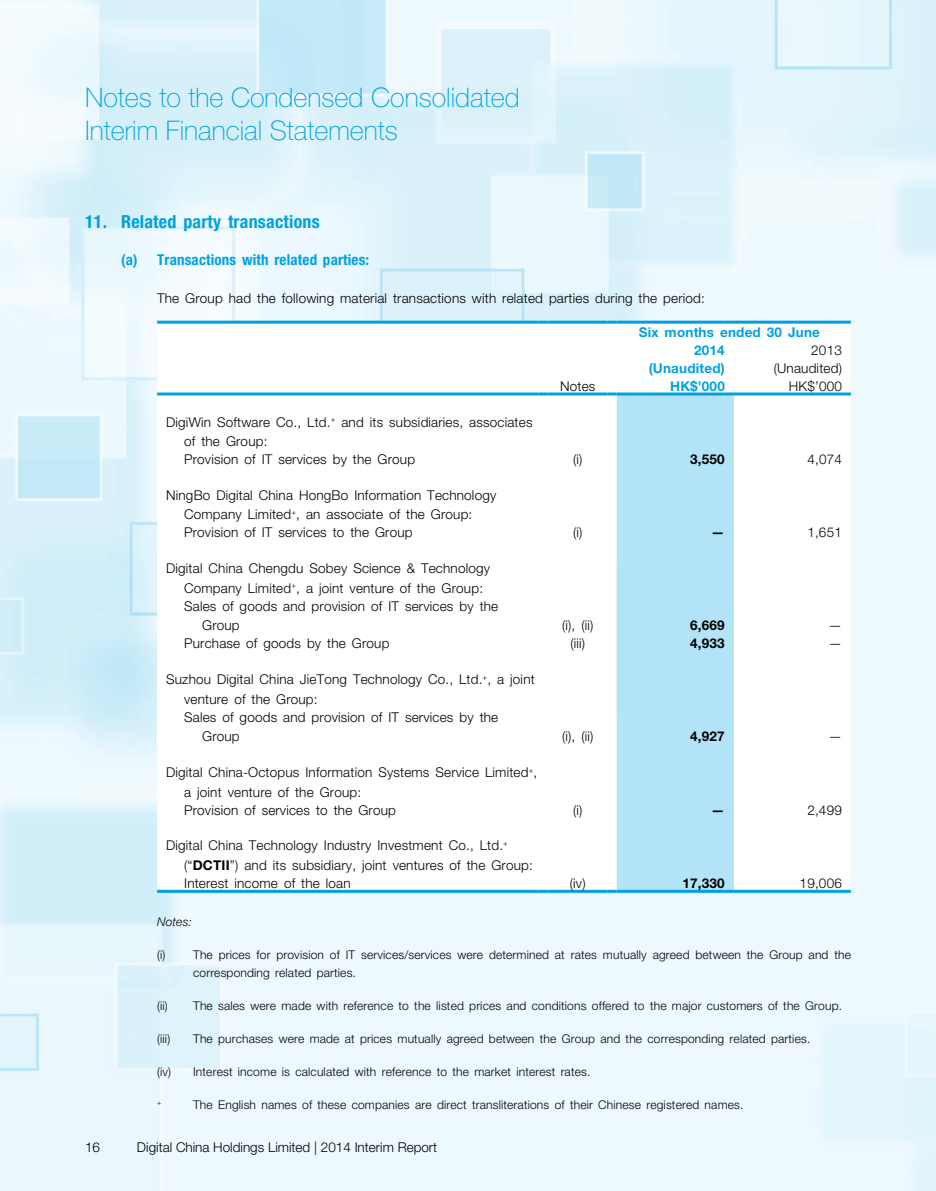
<style>
.page{position:relative;width:936px;height:1191px;background:#fff}
.page>*{position:absolute;margin:0;border:0;box-sizing:border-box;transform-origin:0 0}
.t1{font:100 27px/33px "Helvetica Neue LT Std";color:#00a1df}
.t2{font:700 condensed 18px "Helvetica Neue LT Std";letter-spacing:.01em;color:#00a1df}
.t3{font:700 condensed 15px "Helvetica Neue LT Std";letter-spacing:.01em;color:#00a1df}
.t4{font:300 13.5px/19.5px "Helvetica Neue LT Std";letter-spacing:.015em;color:#000}
.t5{font:700 13.5px/18px "Helvetica Neue LT Std";letter-spacing:.015em;color:#00a1df}
.t6{font:700 13.5px "Helvetica Neue LT Std";letter-spacing:.015em;color:#000}
.t7{font:300 12px/18px "Helvetica Neue LT Std";letter-spacing:.015em;color:#000}
.t8{font:italic 300 12px "Helvetica Neue LT Std";letter-spacing:.015em;color:#000}
.t9{font:300 7.05px "Helvetica Neue LT Std";color:#000}
.s1{font-weight:700}
</style>
<div class="page">
<img style="left:0;top:0;width:935px;height:1191px">
<svg style="left:157px;top:324px;width:693px;height:566px"></svg>
<div style="left:616px;top:395px;width:117px;height:495px;background:#b3e3f6"></div>
<hr style="left:157px;top:321px;width:381px;height:3px;background:#00a1df">
<svg style="left:538px;top:321px;width:9px;height:3px"></svg>
<hr style="left:547px;top:321px;width:60px;height:3px;background:#00a1df">
<svg style="left:607px;top:321px;width:9px;height:3px"></svg>
<hr style="left:616px;top:321px;width:108px;height:3px;background:#00a1df">
<svg style="left:724px;top:321px;width:9px;height:3px"></svg>
<hr style="left:733px;top:321px;width:108px;height:3px;background:#00a1df">
<svg style="left:841px;top:321px;width:9px;height:3px"></svg>
<hr style="left:157px;top:392px;width:381px;height:3px;background:#00a1df">
<svg style="left:538px;top:392px;width:9px;height:3px"></svg>
<hr style="left:547px;top:392px;width:60px;height:3px;background:#00a1df">
<svg style="left:607px;top:392px;width:9px;height:3px"></svg>
<hr style="left:616px;top:392px;width:108px;height:3px;background:#00a1df">
<svg style="left:724px;top:392px;width:9px;height:3px"></svg>
<hr style="left:733px;top:392px;width:108px;height:3px;background:#00a1df">
<svg style="left:841px;top:392px;width:9px;height:3px"></svg>
<hr style="left:157px;top:890px;width:381px;height:3px;background:#00a1df">
<svg style="left:538px;top:890px;width:9px;height:3px"></svg>
<hr style="left:547px;top:890px;width:60px;height:3px;background:#00a1df">
<svg style="left:607px;top:890px;width:9px;height:3px"></svg>
<hr style="left:616px;top:890px;width:108px;height:3px;background:#00a1df">
<svg style="left:724px;top:890px;width:9px;height:3px"></svg>
<hr style="left:733px;top:890px;width:108px;height:3px;background:#00a1df">
<svg style="left:841px;top:890px;width:9px;height:3px"></svg>
<h1 class="t1" style="left:85px;top:81px;width:436px">Notes to the Condensed Consolidated<br>Interim Financial Statements</h1>
<h2 class="t2" style="left:85px;top:210px;width:236px">11. Related party transactions</h2>
<p class="t3" style="left:121px;top:251px;width:249px">(a) Transactions with related parties:</p>
<p class="t4" style="left:157px;top:288px;width:549px">The Group had the following material transactions with related parties during the period:</p>
<p class="t5" style="left:694px;top:323px;width:127px;text-indent:-55px">Six months ended 30 June<br>2014</p>
<p class="t4" style="left:811px;top:340px;width:32px">2013</p>
<p class="t5" style="left:648px;top:358px;width:78px">(Unaudited)</p>
<p class="t4" style="left:773px;top:358px;width:70px">(Unaudited)</p>
<p class="t4" style="left:560px;top:376px;width:37px">Notes</p>
<p class="t5" style="left:670px;top:376px;width:56px">HK$’000</p>
<p class="t4" style="left:788px;top:376px;width:55px">HK$’000</p>
<p class="t4" style="left:184px;top:412px;width:350px;text-indent:-18px">DigiWin Software Co., Ltd.<sup>+</sup> and its subsidiaries, associates of the Group:</p>
<p class="t4" style="left:184px;top:449px;width:232px">Provision of IT services by the Group</p>
<p class="t4" style="left:573px;top:449px;width:11px">(i)</p>
<p class="t6" style="left:690px;top:451px;width:36px">3,550</p>
<p class="t4" style="left:807px;top:449px;width:36px">4,074</p>
<p class="t4" style="left:166px;top:485px;width:331px;text-align:center">NingBo Digital China HongBo Information Technology<br>Company Limited<sup>+</sup>, an associate of the Group:</p>
<p class="t4" style="left:184px;top:522px;width:230px">Provision of IT services to the Group</p>
<p class="t4" style="left:573px;top:522px;width:11px">(i)</p>
<p class="t6" style="left:711px;top:524px;width:15px">—</p>
<p class="t4" style="left:807px;top:522px;width:36px">1,651</p>
<p class="t4" style="left:184px;top:558px;width:307px;text-indent:-18px">Digital China Chengdu Sobey Science &amp; Technology<br>Company Limited<sup>+</sup>, a joint venture of the Group:</p>
<p class="t4" style="left:202px;top:596px;width:297px;text-indent:-18px">Sales of goods and provision of IT services by the<br>Group</p>
<p class="t4" style="left:562px;top:615px;width:33px">(i), (ii)</p>
<p class="t6" style="left:690px;top:617px;width:36px">6,669</p>
<p class="t4" style="left:828px;top:615px;width:15px">—</p>
<p class="t4" style="left:184px;top:633px;width:207px">Purchase of goods by the Group</p>
<p class="t4" style="left:570px;top:633px;width:16px">(iii)</p>
<p class="t6" style="left:690px;top:635px;width:36px">4,933</p>
<p class="t4" style="left:828px;top:633px;width:15px">—</p>
<p class="t4" style="left:184px;top:669px;width:352px;text-indent:-18px">Suzhou Digital China JieTong Technology Co., Ltd.<sup>+</sup>, a joint venture of the Group:</p>
<p class="t4" style="left:202px;top:707px;width:297px;text-indent:-18px">Sales of goods and provision of IT services by the<br>Group</p>
<p class="t4" style="left:562px;top:726px;width:33px">(i), (ii)</p>
<p class="t6" style="left:690px;top:728px;width:36px">4,927</p>
<p class="t4" style="left:828px;top:726px;width:15px">—</p>
<p class="t4" style="left:184px;top:762px;width:354px;text-indent:-18px">Digital China-Octopus Information Systems Service Limited<sup>+</sup>, a joint venture of the Group:</p>
<p class="t4" style="left:184px;top:799px;width:213px">Provision of services to the Group</p>
<p class="t4" style="left:573px;top:799px;width:11px">(i)</p>
<p class="t6" style="left:711px;top:801px;width:15px">—</p>
<p class="t4" style="left:807px;top:799px;width:36px">2,499</p>
<p class="t4" style="left:184px;top:835px;width:350px;text-indent:-18px">Digital China Technology Industry Investment Co., Ltd.<sup>+ </sup>(“<span class="s1">DCTII</span>”) and its subsidiary, joint ventures of the Group:</p>
<p class="t4" style="left:184px;top:873px;width:168px">Interest income of the loan</p>
<p class="t4" style="left:569px;top:873px;width:17px">(iv)</p>
<p class="t6" style="left:682px;top:874px;width:44px">17,330</p>
<p class="t4" style="left:799px;top:873px;width:44px">19,006</p>
<p class="t8" style="left:157px;top:914px;width:36px">Notes:</p>
<p class="t7" style="left:193px;top:945px;width:659px;text-indent:-36px">(i) The prices for provision of IT services/services were determined at rates mutually agreed between the Group and the corresponding related parties.</p>
<p class="t7" style="left:157px;top:996px;width:686px">(ii) The sales were made with reference to the listed prices and conditions offered to the major customers of the Group.</p>
<p class="t7" style="left:157px;top:1029px;width:15px">(iii)</p>
<p class="t7" style="left:193px;top:1029px;width:618px">The purchases were made at prices mutually agreed between the Group and the corresponding related parties.</p>
<p class="t7" style="left:157px;top:1062px;width:435px">(iv) Interest income is calculated with reference to the market interest rates.</p>
<p class="t9" style="left:157px;top:1098px;width:6px">+</p>
<p class="t7" style="left:193px;top:1095px;width:552px">The English names of these companies are direct transliterations of their Chinese registered names.</p>
<p class="t4" style="left:85px;top:1137px;width:17px">16</p>
<p class="t4" style="left:137px;top:1137px;width:302px">Digital China Holdings Limited | 2014 Interim Report</p>
</div>
